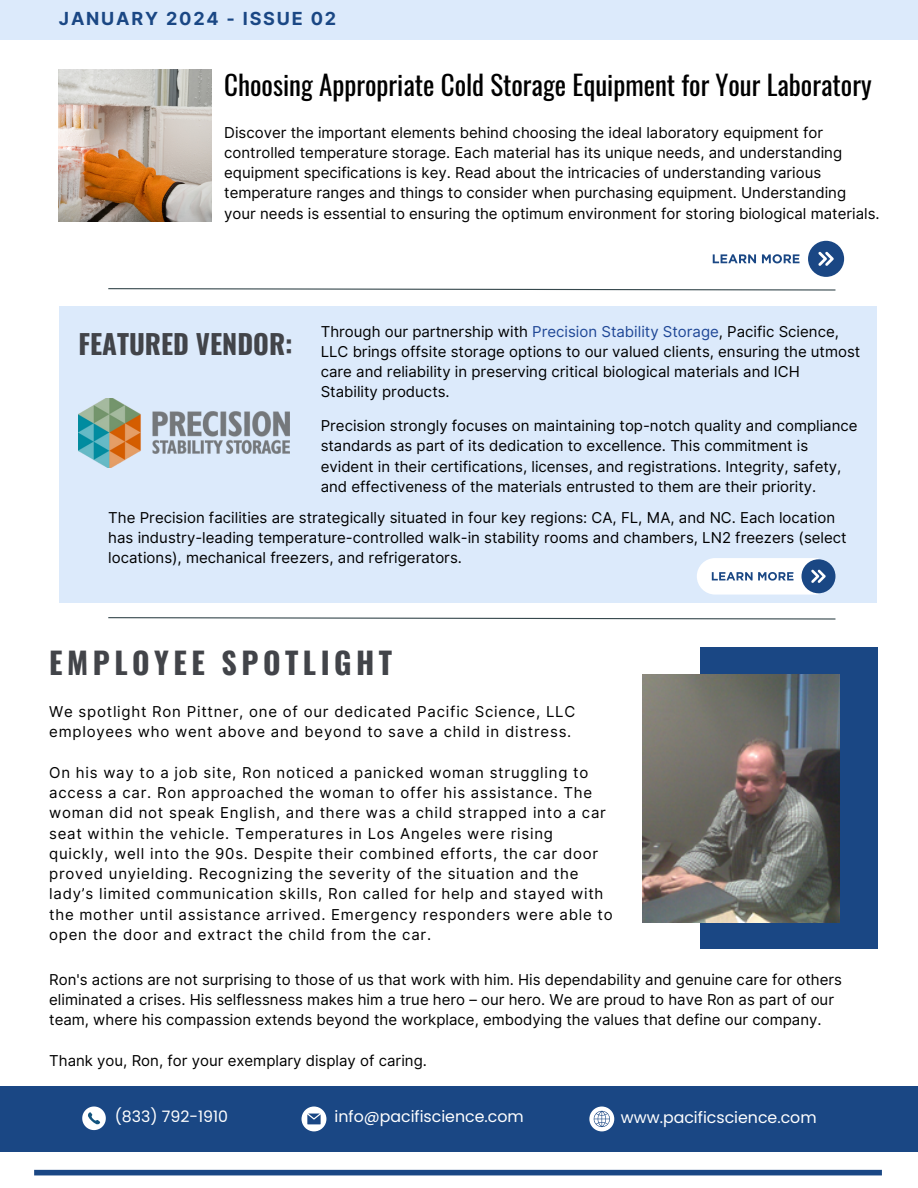
<style>
.page{position:relative;width:918px;height:1188px;background:#fff}
.page>*{position:absolute;margin:0;border:0;box-sizing:border-box;transform-origin:0 0}
.t1{font:700 30px "Oswald";letter-spacing:.15em;color:#424449}
.t2{font:27px "Oswald";color:#000}
.t3{font:700 27px "Oswald";color:#424449}
.t4{font:700 18px "Inter";letter-spacing:.1em;color:#1a4784}
.t5{font:15.75px "Poppins";color:#fff}
.t6{font:15px/20.2px "Inter";color:#000}
.t7{font:15px/20.2px "Inter";letter-spacing:.05em;color:#000}
.s1{color:#1f4796}
</style>
<div class="page">
<div style="left:0;top:0;width:918px;height:39px;background:#dceafb"></div>
<div style="left:808px;top:241px;width:36px;height:36px;background:#1a4784;border-radius:50%"></div>
<svg style="left:712px;top:240px;width:122px;height:37px"></svg>
<img style="left:59px;top:69px;width:152px;height:153px">
<svg style="left:108px;top:288px;width:728px;height:3px"></svg>
<div style="left:34px;top:1170px;width:848px;height:5px;background:#1a4784"></div>
<div style="left:0;top:1086px;width:918px;height:65px;background:#1a4784"></div>
<svg style="left:82px;top:1107px;width:24px;height:23px"></svg>
<svg style="left:302px;top:1107px;width:24px;height:24px"></svg>
<svg style="left:589px;top:1107px;width:25px;height:24px"></svg>
<div style="left:59px;top:306px;width:818px;height:297px;background:#dceafb"></div>
<img style="left:78px;top:399px;width:212px;height:68px">
<div style="left:802px;top:559px;width:33px;height:34px;background:#1a4784;border-radius:50%"></div>
<svg style="left:697px;top:558px;width:129px;height:37px"></svg>
<div style="left:701px;top:648px;width:176px;height:301px;background:#1a4784"></div>
<img style="left:642px;top:674px;width:197px;height:249px">
<svg style="left:108px;top:617px;width:728px;height:3px"></svg>
<p class="t4" style="left:59px;top:8px;width:279px">JANUARY 2024 - ISSUE 02</p>
<p class="t2" style="left:224px;top:64px;width:649px">Choosing Appropriate Cold Storage Equipment for Your Laboratory</p>
<h1 class="t6" style="left:224px;top:122px;width:657px">Discover the important elements behind choosing the ideal laboratory equipment for controlled temperature storage. Each material has its unique needs, and understanding equipment specifications is key. Read about the intricacies of understanding various temperature ranges and things to consider when purchasing equipment. Understanding your needs is essential to ensuring the optimum environment for storing biological materials.</h1>
<p class="t3" style="left:78px;top:323px;width:216px">FEATURED VENDOR:</p>
<h3 class="t6" style="left:321px;top:321px;width:541px">Through our partnership with <span class="s1">Precision Stability Storage</span>, Pacific Science, LLC brings offsite storage options to our valued clients, ensuring the utmost care and reliability in preserving critical biological materials and ICH Stability products.</h3>
<h2 class="t6" style="left:321px;top:416px;width:538px">Precision strongly focuses on maintaining top-notch quality and compliance standards as part of its dedication to excellence. This commitment is evident in their certifications, licenses, and registrations. Integrity, safety, and effectiveness of the materials entrusted to them are their priority.</h2>
<p class="t6" style="left:108px;top:507px;width:740px">The Precision facilities are strategically situated in four key regions: CA, FL, MA, and NC. Each location has industry-leading temperature-controlled walk-in stability rooms and chambers, LN2 freezers (select locations), mechanical freezers, and refrigerators.</p>
<p class="t1" style="left:49px;top:639px;width:345px">EMPLOYEE SPOTLIGHT</p>
<h1 class="t7" style="left:49px;top:702px;width:528px">We spotlight Ron Pittner, one of our dedicated Pacific Science, LLC employees who went above and beyond to save a child in distress.</h1>
<p class="t7" style="left:49px;top:762px;width:565px">On his way to a job site, Ron noticed a panicked woman struggling to access a car. Ron approached the woman to offer his assistance. The woman did not speak English, and there was a child strapped into a car seat within the vehicle. Temperatures in Los Angeles were rising quickly, well into the 90s. Despite their combined efforts, the car door proved unyielding. Recognizing the severity of the situation and the lady’s limited communication skills, Ron called for help and stayed with the mother until assistance arrived. Emergency responders were able to open the door and extract the child from the car.</p>
<p class="t6" style="left:49px;top:969px;width:794px">Ron's actions are not surprising to those of us that work with him. His dependability and genuine care for others eliminated a crises. His selflessness makes him a true hero – our hero. We are proud to have Ron as part of our team, where his compassion extends beyond the workplace, embodying the values that define our company.</p>
<p class="t6" style="left:49px;top:1050px;width:379px">Thank you, Ron, for your exemplary display of caring.</p>
<p class="t5" style="left:115px;top:1105px;width:115px">(833) 792-1910</p>
<p class="t5" style="left:335px;top:1106px;width:191px">info@pacifiscience.com</p>
<p class="t5" style="left:621px;top:1107px;width:197px">www.pacificscience.com</p>
</div>
